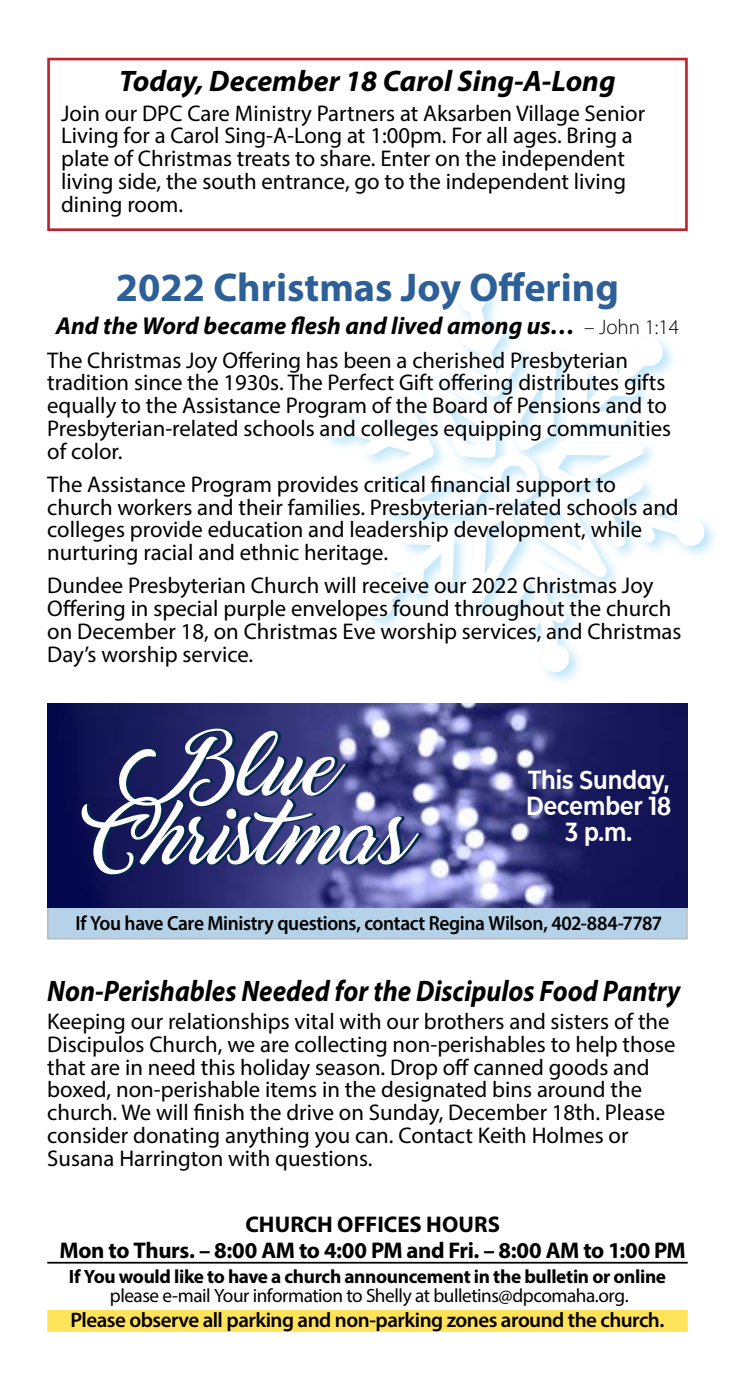
<style>
.page{position:relative;width:735px;height:1386px;background:#fff}
.page>*{position:absolute;margin:0;border:0;box-sizing:border-box;transform-origin:0 0}
.t1{font:65.45px "Marguerite";color:#fff}
.Calendar_Event{font:700 40.25px "Myriad Pro";color:#2d5f98}
.t2{font:italic 700 29.75px "Myriad Pro";color:#000;scale:.9 1}
.t3{font:italic 700 29.75px "Myriad Pro";color:#000}
.t4{font:600 condensed 26.07px/26.1px "CMG Sans";color:#fff;text-align:center}
.t5{font:italic 700 24.5px "Myriad Pro";color:#000}
.t6{font:22.75px/22.8px "Myriad Pro";color:#000}
.Part_of_worship_with{font:700 22.75px "Myriad Pro";letter-spacing:-.005em;color:#000}
.t7{font:600 21px "Myriad Pro";letter-spacing:-.025em;color:#000}
.paragraph{font:600 20.47px "Myriad Pro";letter-spacing:-.02em;color:#000;scale:.95 1}
.t8{font:700 19.25px/19.2px "Myriad Pro";letter-spacing:-.02em;color:#000;text-align:center}
.s1{font-weight:300;font-style:normal;font-size:21px}
.s2{font-style:inherit}
.s3{font-weight:400}
</style>
<div class="page">
<hr style="left:47px;top:1262px;width:641px;height:2px;background:#000">
<div style="left:47px;top:1310px;width:641px;height:22px;background:#ffe35b"></div>
<div style="left:47px;top:58px;width:641px;height:173px;border:3px solid #ba232b"></div>
<div style="left:48px;top:704px;width:639px;height:235px;background:#b6d2e8"></div>
<img style="left:47px;top:703px;width:640px;height:205px">
<svg style="left:82px;top:727px;width:341px;height:149px;background:#28346f"></svg>
<svg style="left:325px;top:285px;width:381px;height:389px"></svg>
<p class="t3" style="left:119px;top:61px;width:498px">Today, December 18 Carol Sing-A-Long</p>
<p class="t6" style="left:61px;top:101px;width:586px">Join our DPC Care Ministry Partners at Aksarben Village Senior Living for a Carol Sing-A-Long at 1:00pm. For all ages. Bring a plate of Christmas treats to share. Enter on the independent living side, the south entrance, go to the independent living dining room.</p>
<p class="Calendar_Event" style="left:116px;top:261px;width:505px">2022 Christmas Joy Offering</p>
<p class="t5" style="left:56px;top:310px;width:625px">And the Word became flesh and lived among us… <span class="s1">– John 1:14</span></p>
<p class="t6" style="left:47px;top:348px;width:625px">The Christmas Joy Offering has been a cherished Presbyterian tradition since the 1930s. The Perfect Gift offering distributes gifts equally to the Assistance Program of the Board of Pensions and to Presbyterian-related schools and colleges equipping communities of color.</p>
<p class="t6" style="left:47px;top:473px;width:633px">The Assistance Program provides critical financial support to church workers and their families. Presbyterian-related schools and colleges provide education and leadership development, while nurturing racial and ethnic heritage.</p>
<p class="t6" style="left:47px;top:574px;width:636px">Dundee Presbyterian Church will receive our 2022 Christmas Joy Offering in special purple envelopes found throughout the church on December 18, on Christmas Eve worship services, and Christmas Day’s worship service.</p>
<p class="t1" style="left:156px;top:735px;width:179px">Blue</p>
<p class="t1" style="left:98px;top:804px;width:310px">Christmas</p>
<p class="t4" style="left:526px;top:767px;width:147px">This Sunday,<br>December 18<br>3 p.m.</p>
<p class="paragraph" style="left:76px;top:910px;width:619px">If You have Care Ministry questions, contact Regina Wilson, 402-884-7787</p>
<p class="t2" style="left:47px;top:972px;width:705px">Non-Perishables Needed for the Discipulos Food Pantry</p>
<p class="t6" style="left:47px;top:1010px;width:630px">Keeping our relationships vital with our brothers and sisters of the Discipulos Church, we are collecting non-perishables to help those that are in need this holiday season. Drop off canned goods and boxed, non-perishable items in the designated bins around the church. We will finish the drive on Sunday, December 18th. Please consider donating anything you can. Contact Keith Holmes or Susana Harrington with questions.</p>
<p class="Part_of_worship_with" style="left:245px;top:1210px;width:256px">CHURCH OFFICES HOURS</p>
<p class="Part_of_worship_with" style="left:60px;top:1236px;width:628px">Mon to Thurs. – 8:00 <span class="s2">AM</span> to 4:00 <span class="s2">PM</span> and Fri. – 8:00 <span class="s2">AM</span> to 1:00 <span class="s2">PM</span></p>
<p class="t8" style="left:69px;top:1266px;width:599px">If You would like to have a church announcement in the bulletin or online <span class="s3">please e-mail Your information to Shelly at bulletins@dpcomaha.org.</span></p>
<p class="t7" style="left:71px;top:1306px;width:595px">Please observe all parking and non-parking zones around the church.</p>
</div>
